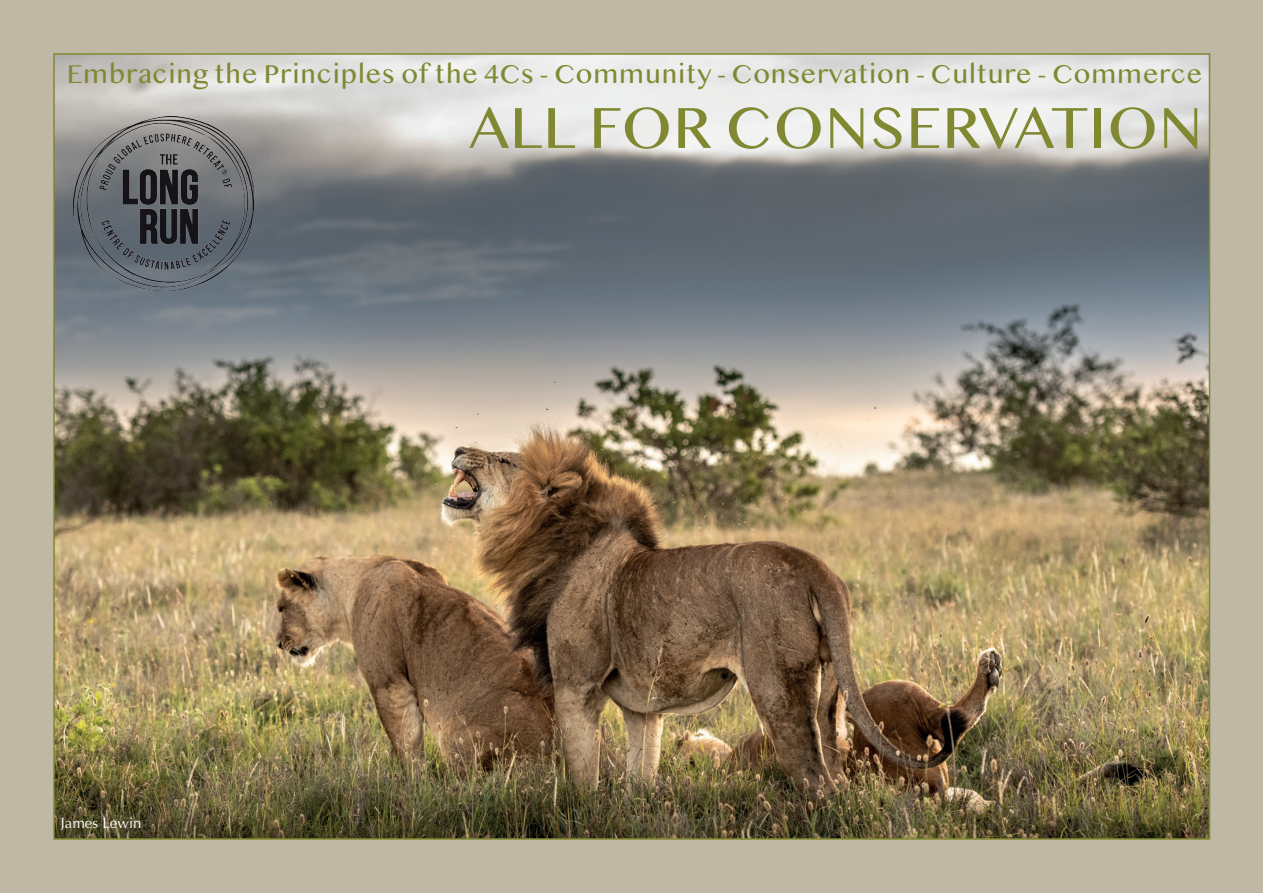
<style>
.page{position:relative;width:1263px;height:893px;background:#beb8a5}
.page>*{position:absolute;margin:0;border:0;box-sizing:border-box;transform-origin:0 0}
.t1{font:54px "Bangla MN";letter-spacing:.01em;color:#818832}
.t2{font:24px "Bangla MN";letter-spacing:.01em;color:#818832}
.t3{font:15px "Optima";color:#fff}
</style>
<div class="page">
<img style="left:56px;top:56px;width:1151px;height:781px">
<img style="left:73px;top:117px;width:181px;height:173px">
<p class="t2" style="left:67px;top:58px;width:1137px">Embracing the Principles of the 4Cs - Community - Conservation - Culture - Commerce</p>
<h1 class="t1" style="left:469px;top:91px;width:735px">ALL FOR CONSERVATION</h1>
<p class="t3" style="left:61px;top:815px;width:82px">James Lewin</p>
</div>
